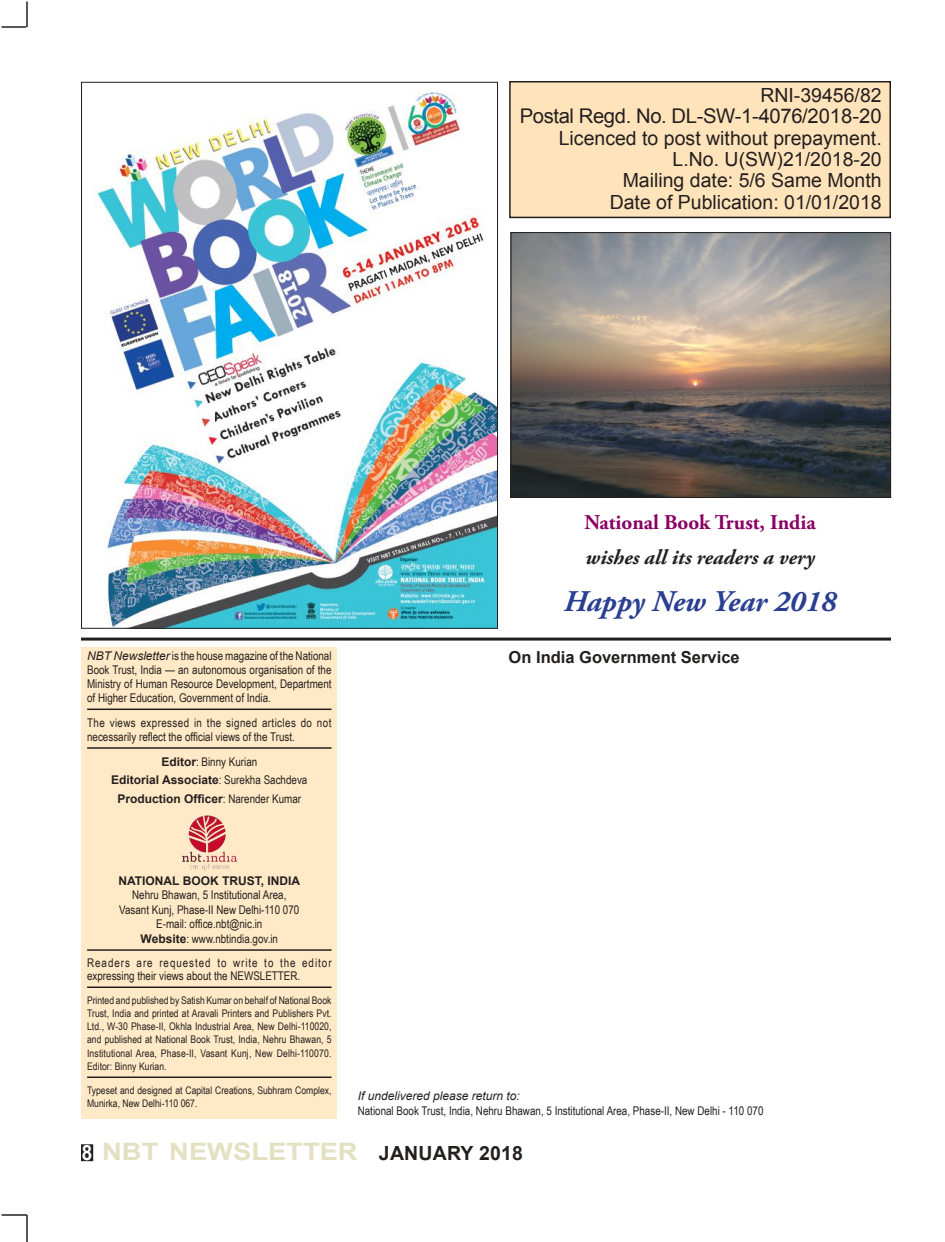
<style>
.page{position:relative;width:945px;height:1242px;background:#fff}
.page>*{position:absolute;margin:0;border:0;box-sizing:border-box;transform-origin:0 0}
.t1{font:italic 700 30px "Adobe Garamond Pro";color:#2a3f91}
.t2{font:700 24px "Arial";color:#e4e0c2;scale:1.14 1}
.t3{font:italic 700 21px "Adobe Garamond Pro";color:#241f1f}
.t4{font:700 21px "Adobe Garamond Pro";color:#8a0064}
.t5{font:700 21px "Arial";color:#fff;scale:.9 1}
.t6{font:20.25px "Arial";letter-spacing:-.02em;color:#241f1f}
.t7{font:19.5px/21.5px "Arial";color:#241f1f;text-align:right}
.t8{font:700 16.5px "Arial";color:#241f1f}
.t9{font:12px/14px "Arial Narrow";color:#241f1f}
.t10{font:700 12px/18.6px "Arial";color:#241f1f;text-align:center}
.t11{font:italic 12px "Arial";color:#241f1f}
.t12{font:10.5px/13.2px "Arial Narrow";color:#241f1f;text-align:justify}
.s1{font-family:"Arial";font-style:italic}
.s2{font-family:"Arial";font-weight:700}
.s3{font-family:"Arial Narrow";font-weight:400}
.s4{font-size:19.5px;color:#241f1f}
</style>
<div class="page">
<div style="left:82px;top:1146px;width:10px;height:14px;background:#241f1f"></div>
<div style="left:81px;top:1144px;width:12px;height:17px;border:3px solid #241f1f"></div>
<div style="left:81px;top:647px;width:256px;height:472px;background:#ffe9c6"></div>
<hr style="left:81px;top:638px;width:810px;height:3px;background:#241f1f">
<hr style="left:87px;top:709px;width:245px;height:1px;background:#241f1f">
<hr style="left:87px;top:747px;width:245px;height:2px;background:#241f1f">
<hr style="left:87px;top:949px;width:245px;height:2px;background:#241f1f">
<hr style="left:87px;top:987px;width:245px;height:1px;background:#241f1f">
<hr style="left:87px;top:1077px;width:245px;height:1px;background:#241f1f">
<div style="left:510px;top:82px;width:380px;height:135px;background:#ffe4bb"></div>
<div style="left:509px;top:81px;width:382px;height:137px;border:2px solid #241f1f"></div>
<hr style="left:26px;top:2px;width:2px;height:25px;background:#241f1f">
<hr style="left:2px;top:26px;width:24px;height:2px;background:#241f1f">
<hr style="left:26px;top:1215px;width:2px;height:27px;background:#241f1f">
<hr style="left:2px;top:1214px;width:25px;height:2px;background:#241f1f">
<img style="left:182px;top:815px;width:55px;height:56px">
<img style="left:513px;top:234px;width:376px;height:262px">
<div style="left:511px;top:232px;width:380px;height:266px;border:1px solid #241f1f"></div>
<img style="left:93px;top:92px;width:403px;height:535px">
<h3 class="t7" style="left:760px;top:84px;width:123px">RNI-39456/82</h3>
<h3 class="t6" style="left:520px;top:103px;width:363px">Postal Regd. No. DL-SW-1-4076/2018-20</h3>
<h3 class="t7" style="left:559px;top:127px;width:324px">Licenced to post without prepayment.<br>L.No. U(SW)21/2018-20<br>Mailing date: 5/6 Same Month<br>Date of Publication: 01/01/2018</h3>
<p class="t9" style="left:87px;top:648px;width:246px;text-align:justify"><span class="s1">NBT Newsletter</span> is the house magazine of the National Book Trust, India — an autonomous organisation of the Ministry of Human Resource Development, Department of Higher Education, Government of India.</p>
<p class="t9" style="left:87px;top:715px;width:246px">The views expressed in the signed articles do not necessarily reflect the official views of the Trust.</p>
<p class="t9" style="left:161px;top:754px;width:97px"><span class="s2">Editor</span>: Binny Kurian</p>
<p class="t10" style="left:111px;top:771px;width:198px">Editorial Associate<span class="s3">: Surekha Sachdeva<br></span>Production Officer<span class="s3">: Narender Kumar</span></p>
<h3 class="t4" style="left:584px;top:510px;width:234px">National Book Trust, India</h3>
<h3 class="t3" style="left:586px;top:545px;width:231px">wishes all its readers a very</h3>
<h1 class="t1" style="left:564px;top:584px;width:274px">Happy New Year 2018</h1>
<h3 class="t8" style="left:509px;top:646px;width:233px">On India Government Service</h3>
<p class="t10" style="left:119px;top:872px;width:46px">National</p>
<p class="t10" style="left:183px;top:872px;width:56px">Book Trust</p>
<p class="t10" style="left:261px;top:872px;width:39px">, In dia</p>
<p class="t9" style="left:119px;top:888px;width:182px;line-height:14.4px;text-align:center">Nehru Bhawan, 5 Institutional Area, Vasant Kunj, Phase-II New Delhi-110 070<br>E-mail: office.nbt@nic.in<br><span class="s2">Website</span>: www.nbtindia.gov.in</p>
<p class="t9" style="left:87px;top:955px;width:246px;line-height:13.2px">Readers are requested to write to the editor expressing their views about the NEWSLETTER.</p>
<p class="t12" style="left:87px;top:993px;width:246px">Printed and published by Satish Kumar on behalf of National Book Trust, India and printed at Aravali Printers and Publishers Pvt.<br>Ltd., W-30 Phase-II, Okhla Industrial Area, New Delhi-110020, and published at National Book Trust, India, Nehru Bhawan, 5<br>Institutional Area, Phase-II, Vasant Kunj, New Delhi-110070.<br>Editor: Binny Kurian.</p>
<p class="t12" style="left:87px;top:1083px;width:246px">Typeset and designed at Capital Creations, Subhram Complex,<br>Munirka, New Delhi-110 067.</p>
<p class="t11" style="left:358px;top:1088px;width:164px">If undelivered please return to:</p>
<p class="t9" style="left:358px;top:1103px;width:407px">National Book Trust, India, Nehru Bhawan, 5 Institutional Area, Phase-II, New Delhi - 110 070</p>
<h3 class="t5" style="left:82px;top:1139px;width:13px">8</h3>
<h2 class="t2" style="left:102px;top:1136px;width:371px">NBT NEWSLETTER <span class="s4">JANUARY 2018</span></h2>
</div>
